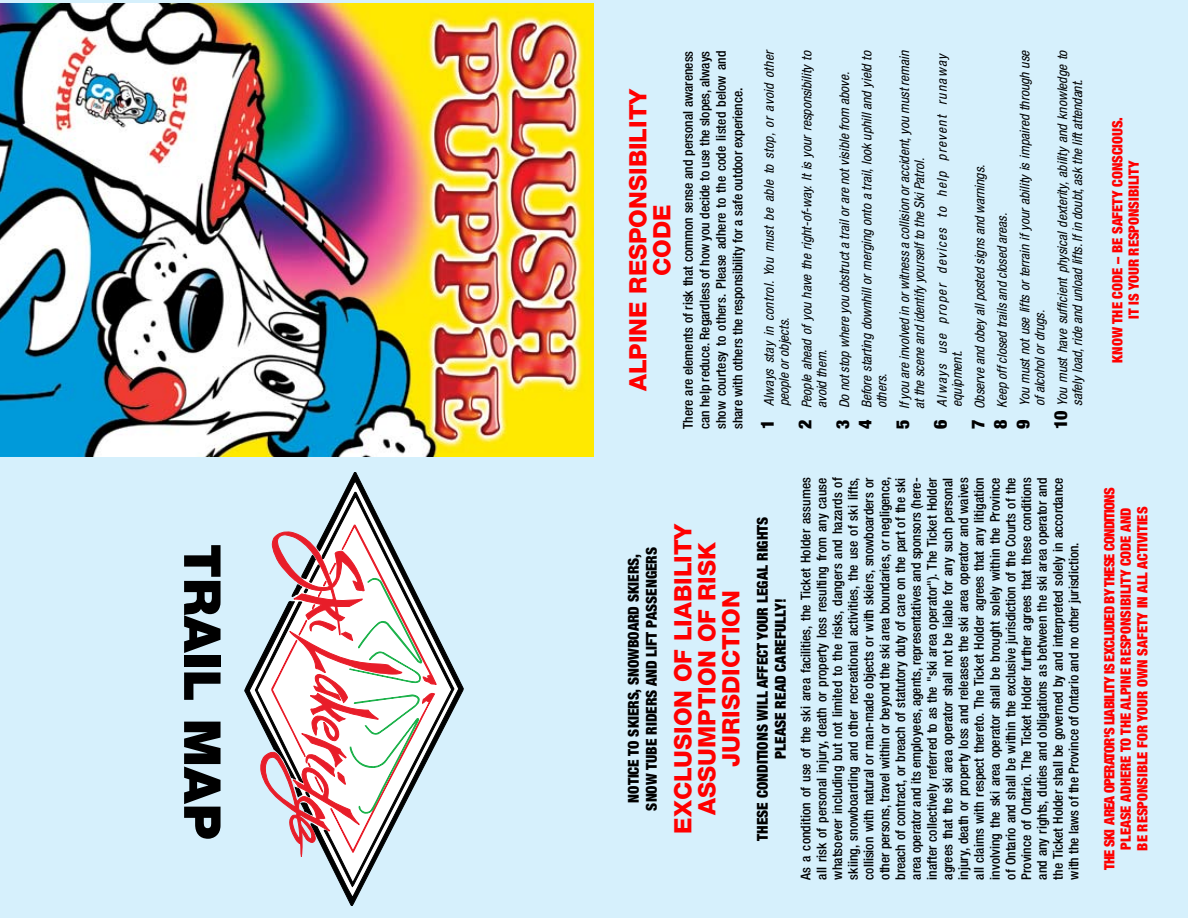
<style>
.page{position:relative;width:1188px;height:918px;background:#d6f0fc}
.page>*{position:absolute;margin:0;border:0;box-sizing:border-box;transform-origin:0 0}
.t1{font:900 51px "Helvetica Neue";color:#000}
.t2{font:800 24px/24px "Helvetica Neue";color:#f00;text-align:center}
.t3{font:900 condensed 15px/18px "Helvetica Neue";color:#000;text-align:center}
.t4{font:900 condensed 14.25px/16.5px "Helvetica Neue";color:#f00;text-align:center}
.t5{font:500 condensed 13.5px/15.8px "Helvetica Neue";color:#000;text-align:justify}
.t6{font:italic condensed 13.5px/22.5px "Helvetica Neue";color:#000}
.s1{font-size:14.25px}
.s2{font-weight:900;font-style:normal;font-size:18px}
</style>
<div class="page">
<svg style="left:341px;top:472px;width:122px;height:434px"></svg>
<svg style="left:327px;top:492px;width:127px;height:395px"></svg>
<svg style="left:245px;top:525px;width:192px;height:334px"></svg>
<img style="left:0;top:3px;width:594px;height:454px">
<h2 class="t2" style="left:626px;top:391px;width:304px;rotate:-90deg">ALPINE RESPONSIBILITY<br>CODE</h2>
<p class="t5" style="left:680px;top:429px;width:380px;line-height:16.5px;rotate:-90deg">There are elements of risk that common sense and personal awareness can help reduce. Regardless of how you decide to use the slopes, always show courtesy to others. Please adhere to the code listed below and share with others the responsibility for a safe outdoor experience<span class="s1">.</span></p>
<p class="t6" style="left:762px;top:406px;width:359px;line-height:15px;text-indent:-23px;rotate:-90deg"><span class="s2">1</span> Always stay in control. You must be able to stop, or avoid other people or objects.</p>
<p class="t6" style="left:799px;top:408px;width:359px;line-height:15px;text-indent:-21px;rotate:-90deg"><span class="s2">2</span> People ahead of you have the right-of-way. It is your responsibility to avoid them.</p>
<p class="t6" style="left:833px;top:429px;width:380px;rotate:-90deg"><span class="s2">3</span> Do not stop where you obstruct a trail or are not visible from above.<br><span class="s2">4</span> Before starting downhill or merging onto a trail, look uphill and yield to</p>
<p class="t6" style="left:871px;top:429px;width:381px;text-indent:21px;rotate:-90deg">others.<br><span class="s2">5</span> If you are involved in or witness a collision or accident, you must remain</p>
<p class="t6" style="left:908px;top:429px;width:378px;text-indent:20px;rotate:-90deg">at the scene and identify yourself to the Ski Patrol.<br><span class="s2">6</span> Always use proper devices to help prevent runaway</p>
<p class="t6" style="left:946px;top:429px;width:381px;text-indent:22px;rotate:-90deg">equipment.<br><span class="s2">7</span> Observe and obey all posted signs and warnings.<br><span class="s2">8</span> Keep off closed trails and closed areas.<br><span class="s2">9</span> You must not use lifts or terrain if your ability is impaired through use</p>
<p class="t6" style="left:1028px;top:429px;width:381px;text-indent:23px;rotate:-90deg">of alcohol or drugs.<br><span class="s2">10</span> You must have sufficient physical dexterity, ability and knowledge to</p>
<p class="t6" style="left:1066px;top:406px;width:328px;rotate:-90deg">safely load, ride and unload lifts. If in doubt, ask the lift attendant.</p>
<p class="t4" style="left:1109px;top:363px;width:247px;rotate:-90deg">Know the Code – Be Safety Conscious.<br>It is Your Responsibility</p>
<h1 class="t1" style="left:233px;top:544px;width:297px;rotate:90deg">TRAIL MAP</h1>
<p class="t3" style="left:624px;top:811px;width:265px;rotate:-90deg">NOTICE TO SKIERS, SNOWBOARD SKIERS,<br>SNOW TUBE RIDERS AND LIFT PASSENGERS</p>
<h2 class="t2" style="left:671px;top:834px;width:313px;rotate:-90deg">Exclusion of Liability<br>Assumption of Risk<br>Jurisdiction</h2>
<p class="t3" style="left:753px;top:841px;width:326px;rotate:-90deg">THESE CONDITIONS WILL AFFECT YOUR LEGAL RIGHTS<br>PLEASE READ CAREFULLY!</p>
<p class="t5" style="left:798px;top:880px;width:404px;rotate:-90deg">As a condition of use of the ski area facilities, the Ticket Holder assumes all risk of personal injury, death or property loss resulting from any cause whatsoever including but not limited to the risks, dangers and hazards of skiing, snowboarding and other recreational activities, the use of ski lifts, collision with natural or man-made objects or with skiers, snowboarders or other persons, travel within or beyond the ski area boundaries, or negligence, breach of contract, or breach of statutory duty of care on the part of the ski area operator and its employees, agents, representatives and sponsors (here&shy;inafter collectively referred to as the "ski area operator"). The Ticket Holder agrees that the ski area operator shall not be liable for any such personal injury, death or property loss and releases the ski area operator and waives all claims with respect thereto. The Ticket Holder agrees that any litigation involving the ski area operator shall be brought solely within the Province of Ontario and shall be within the exclusive jurisdiction of the Courts of the Province of Ontario. The Ticket Holder further agrees that these conditions and any rights, duties and obligations as between the ski area operator and the Ticket Holder shall be governed by and interpreted solely in accordance with the laws of the Province of Ontario and no other jurisdiction.</p>
<p class="t4" style="left:1101px;top:870px;width:384px;rotate:-90deg">THE SKI AREA OPERATOR'S LIABILITY IS EXCLUDED BY THESE CONDITIONS<br>PLEASE ADHERE TO THE ALPINE RESPONSIBILITY CODE AND<br>BE RESPONSIBLE FOR YOUR OWN SAFETY IN ALL ACTIVITIES</p>
</div>
